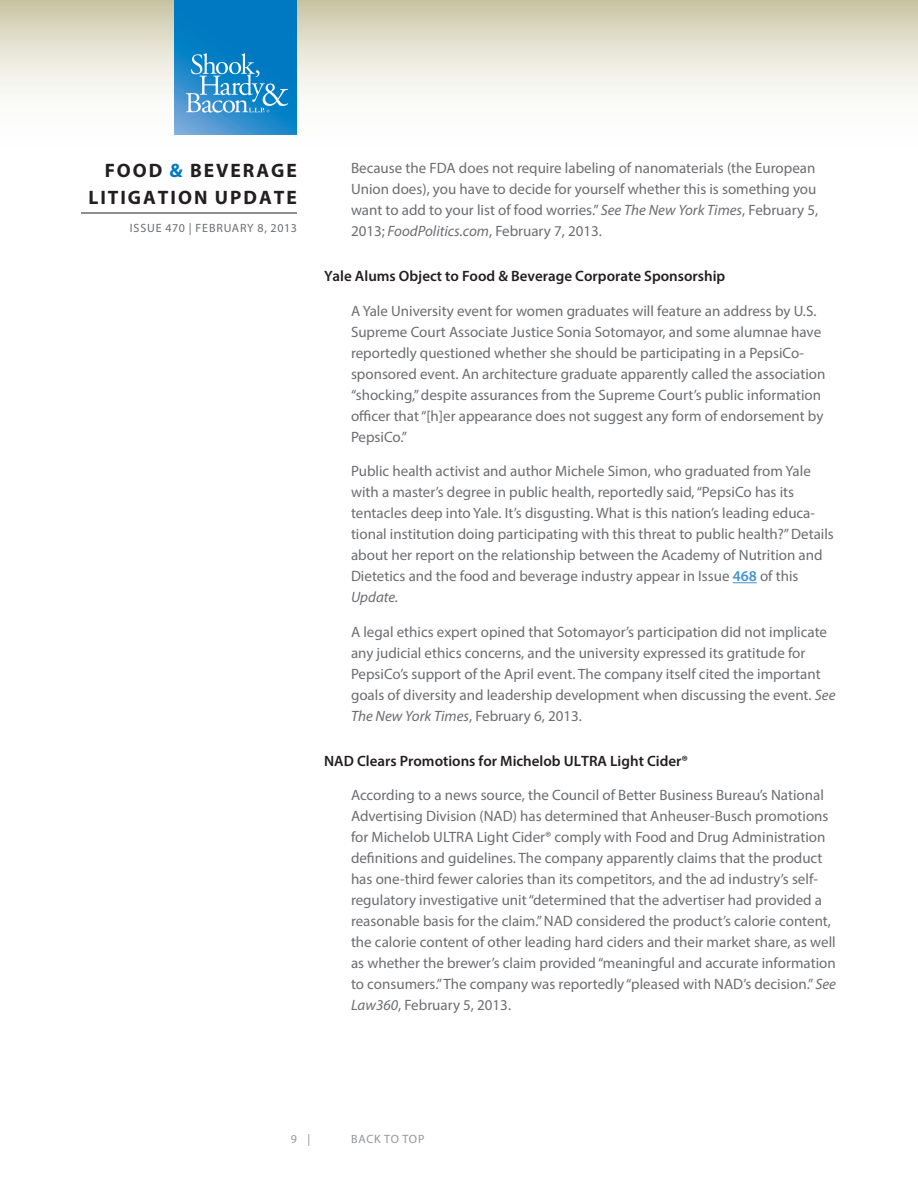
<style>
.page{position:relative;width:918px;height:1188px;background:#fff}
.page>*{position:absolute;margin:0;border:0;box-sizing:border-box;transform-origin:0 0}
.t1{font:700 19.5px/27px "Myriad Pro";letter-spacing:.1em;color:#231f20;text-align:right}
.Body{font:15px/21px "Myriad Pro";color:#6c6d70}
.Subhead{font:600 15px "Myriad Pro";color:#231f20}
.t2{font:12px "Myriad Pro";letter-spacing:.07em;color:#6c6d70}
.t3{font:12px "Myriad Pro";letter-spacing:.06em;color:#939598}
.s1{color:#0079c2}
.s2{font-style:italic}
.s3{font-weight:600;color:#4393cf}
</style>
<div class="page">
<svg style="left:0;top:0;width:918px;height:135px"></svg>
<hr style="left:81px;top:213px;width:216px;height:1px;background:#231f20">
<img style="left:175px;top:0;width:122px;height:135px">
<svg style="left:733px;top:582px;width:24px;height:1px"></svg>
<h1 class="t1" style="left:88px;top:156px;width:210px">FOOD <span class="s1">&amp;</span> BEVERAGE<br>LITIGATION UPDATE</h1>
<p class="t2" style="left:130px;top:221px;width:169px">ISSUE 470 | FEBRUARY 8, 2013</p>
<p class="Body" style="left:351px;top:157px;width:469px">Because the FDA does not require labeling of nanomaterials (the European Union does), you have to decide for yourself whether this is something you want to add to your list of food worries.” <span class="s2">See The New York Times</span>, February 5, 2013; <span class="s2">FoodPolitics.com</span>, February 7, 2013.</p>
<p class="Subhead" style="left:324px;top:267px;width:403px">Yale Alums Object to Food &amp; Beverage Corporate Sponsorship</p>
<p class="Body" style="left:351px;top:300px;width:476px">A Yale University event for women graduates will feature an address by U.S.<br>Supreme Court Associate Justice Sonia Sotomayor, and some alumnae have reportedly questioned whether she should be participating in a PepsiCo&shy;sponsored event. An architecture graduate apparently called the association “shocking,” despite assurances from the Supreme Court’s public information officer that “[h]er appearance does not suggest any form of endorsement by PepsiCo.”</p>
<p class="Body" style="left:351px;top:460px;width:484px">Public health activist and author Michele Simon, who graduated from Yale with a master’s degree in public health, reportedly said, “PepsiCo has its tentacles deep into Yale. It’s disgusting. What is this nation’s leading educa&shy;tional institution doing participating with this threat to public health?” Details about her report on the relationship between the Academy of Nutrition and Dietetics and the food and beverage industry appear in Issue <span class="s3">468</span> of this <span class="s2">Update.</span></p>
<p class="Body" style="left:351px;top:621px;width:486px">A legal ethics expert opined that Sotomayor’s participation did not implicate any judicial ethics concerns, and the university expressed its gratitude for PepsiCo’s support of the April event. The company itself cited the important goals of diversity and leadership development when discussing the event. <span class="s2">See The New York Times</span>, February 6, 2013.</p>
<p class="Subhead" style="left:324px;top:751px;width:366px">NAD Clears Promotions for Michelob ULTRA Light Cider®</p>
<p class="Body" style="left:351px;top:784px;width:487px">According to a news source, the Council of Better Business Bureau’s National Advertising Division (NAD) has determined that Anheuser-Busch promotions for Michelob ULTRA Light Cider® comply with Food and Drug Administration definitions and guidelines. The company apparently claims that the product has one-third fewer calories than its competitors, and the ad industry’s self&shy;regulatory investigative unit “determined that the advertiser had provided a reasonable basis for the claim.” NAD considered the product’s calorie content, the calorie content of other leading hard ciders and their market share, as well as whether the brewer’s claim provided “meaningful and accurate information to consumers.” The company was reportedly “pleased with NAD’s decision.” <span class="s2">See Law360</span>, February 5, 2013.</p>
<p class="t3" style="left:291px;top:1132px;width:21px">9 |</p>
<p class="t3" style="left:351px;top:1132px;width:75px">BACK TO TOP</p>
</div>
